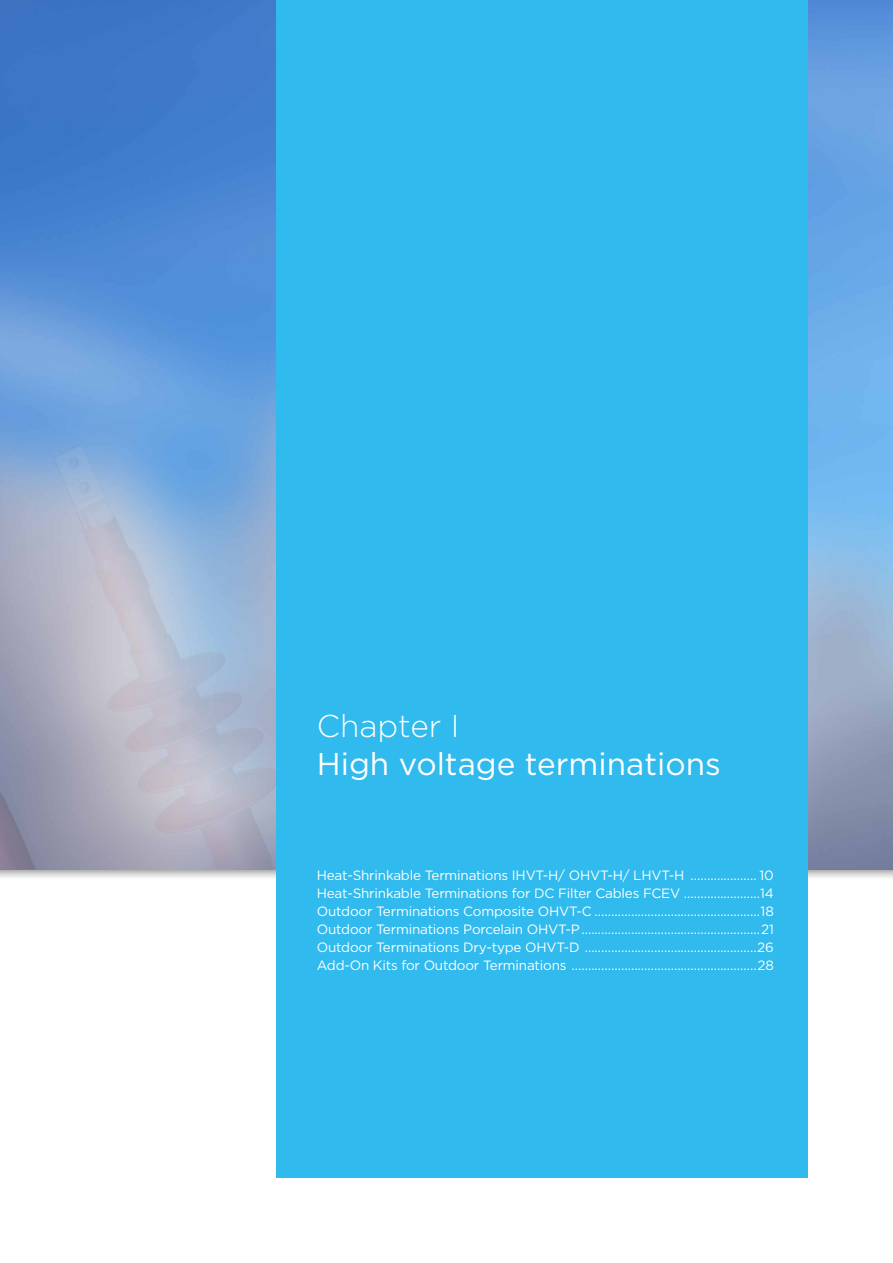
<style>
.page{position:relative;width:893px;height:1263px;background:#fff}
.page>*{position:absolute;margin:0;border:0;box-sizing:border-box;transform-origin:0 0}
.t1{font:31.5px "Gotham";color:#fff}
.t2{font:300 31.5px "Gotham";color:#fff}
.t3{font:13.5px/18px "Gotham";letter-spacing:-.015em;color:#fff;text-align:justify}
</style>
<div class="page">
<img style="left:0;top:0;width:893px;height:870px">
<div style="left:276px;top:0;width:532px;height:1178px;background:#30baed"></div>
<img style="left:108px;top:385px;width:168px;height:485px">
<img style="left:0;top:321px;width:108px;height:549px">
<h1 class="t2" style="left:317px;top:706px;width:144px">Chapter I</h1>
<h1 class="t1" style="left:317px;top:744px;width:405px">High voltage terminations</h1>
<p class="t3" style="left:317px;top:866px;width:459px">Heat-Shrinkable Terminations IHVT-H/ OHVT-H/ LHVT-H .................... 10<br>Heat-Shrinkable Terminations for DC Filter Cables FCEV .......................14<br>Outdoor Terminations Composite OHVT-C ..................................................18<br>Outdoor Terminations Porcelain OHVT-P......................................................21<br>Outdoor Terminations Dry-type OHVT-D ....................................................26<br>Add-On Kits for Outdoor Terminations ........................................................28</p>
</div>
